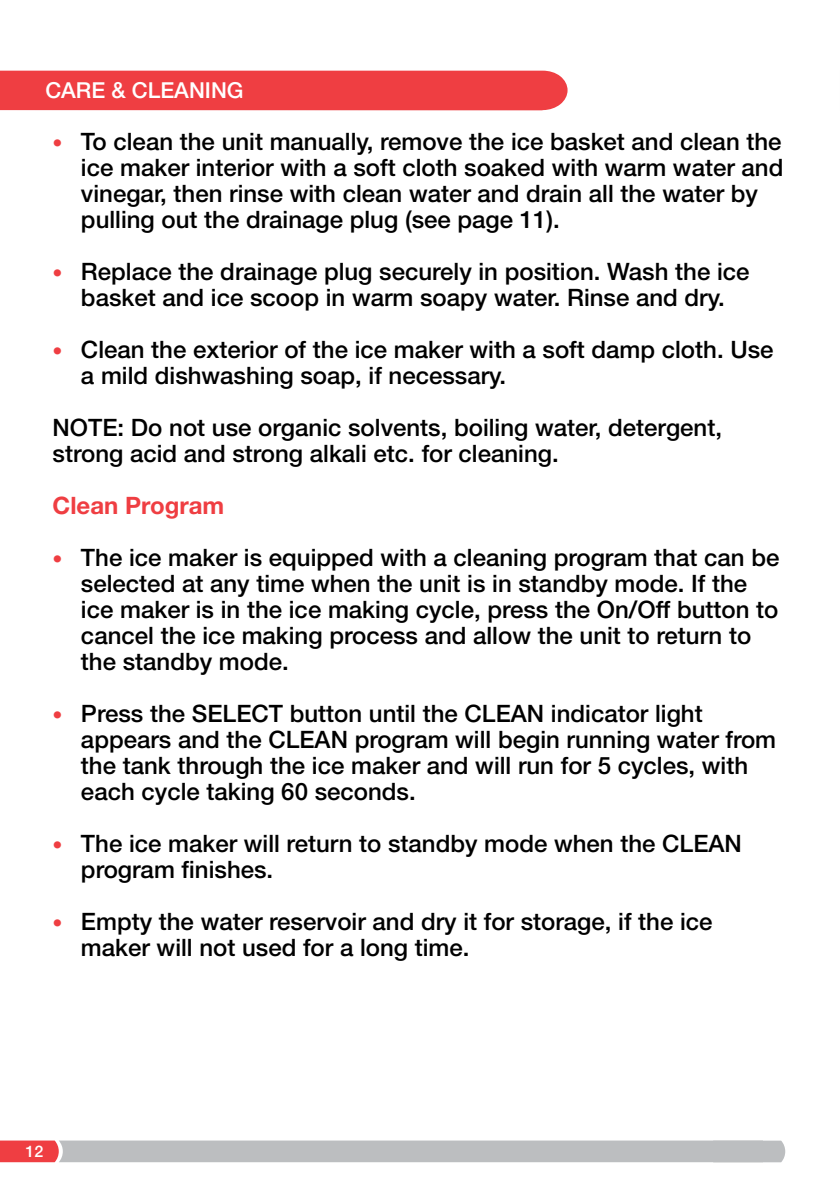
<style>
.page{position:relative;width:840px;height:1191px;background:#fff}
.page>*{position:absolute;margin:0;border:0;box-sizing:border-box;transform-origin:0 0}
.t1{font:500 24px/26px "Helvetica Neue LT Std";color:#000}
.t2{font:700 24px "Helvetica Neue LT Std";color:#ef3e42}
.t3{font:500 22px "Helvetica Neue LT Std";color:#fff}
.t4{font:500 16px "Helvetica Neue LT Std";color:#fff}
.s1{font-weight:700;font-size:20px;color:#ef3e42}
</style>
<div class="page">
<svg style="left:0;top:1140px;width:784px;height:22px;background:#c1b6b8"></svg>
<div style="left:0;top:71px;width:567px;height:39px;background:#ef3e42"></div>
<p class="t3" style="left:45px;top:77px;width:200px">CARE &amp; CLEANING</p>
<p class="t1" style="left:81px;top:128px;width:703px;text-indent:-28px"><span class="s1">•</span> To clean the unit manually, remove the ice basket and clean the ice maker interior with a soft cloth soaked with warm water and vinegar, then rinse with clean water and drain all the water by pulling out the drainage plug (see page 11).</p>
<p class="t1" style="left:53px;top:258px;width:698px;text-align:center"><span class="s1">•</span> Replace the drainage plug securely in position. Wash the ice basket and ice scoop in warm soapy water. Rinse and dry.</p>
<p class="t1" style="left:81px;top:336px;width:693px;text-indent:-28px"><span class="s1">•</span> Clean the exterior of the ice maker with a soft damp cloth. Use a mild dishwashing soap, if necessary.</p>
<p class="t1" style="left:53px;top:414px;width:670px">NOTE: Do not use organic solvents, boiling water, detergent, strong acid and strong alkali etc. for cleaning.</p>
<p class="t2" style="left:53px;top:491px;width:173px">Clean Program</p>
<p class="t1" style="left:81px;top:544px;width:699px;text-indent:-28px"><span class="s1">•</span> The ice maker is equipped with a cleaning program that can be selected at any time when the unit is in standby mode. If the ice maker is in the ice making cycle, press the On/Off button to cancel the ice making process and allow the unit to return to the standby mode.</p>
<p class="t1" style="left:81px;top:700px;width:696px;text-indent:-28px"><span class="s1">•</span> Press the SELECT button until the CLEAN indicator light appears and the CLEAN program will begin running water from the tank through the ice maker and will run for 5 cycles, with each cycle taking 60 seconds.</p>
<p class="t1" style="left:81px;top:830px;width:662px;text-indent:-28px"><span class="s1">•</span> The ice maker will return to standby mode when the CLEAN program finishes.</p>
<p class="t1" style="left:81px;top:908px;width:632px;text-indent:-28px"><span class="s1">•</span> Empty the water reservoir and dry it for storage, if the ice maker will not used for a long time.</p>
<p class="t4" style="left:26px;top:1141px;width:19px">12</p>
</div>
